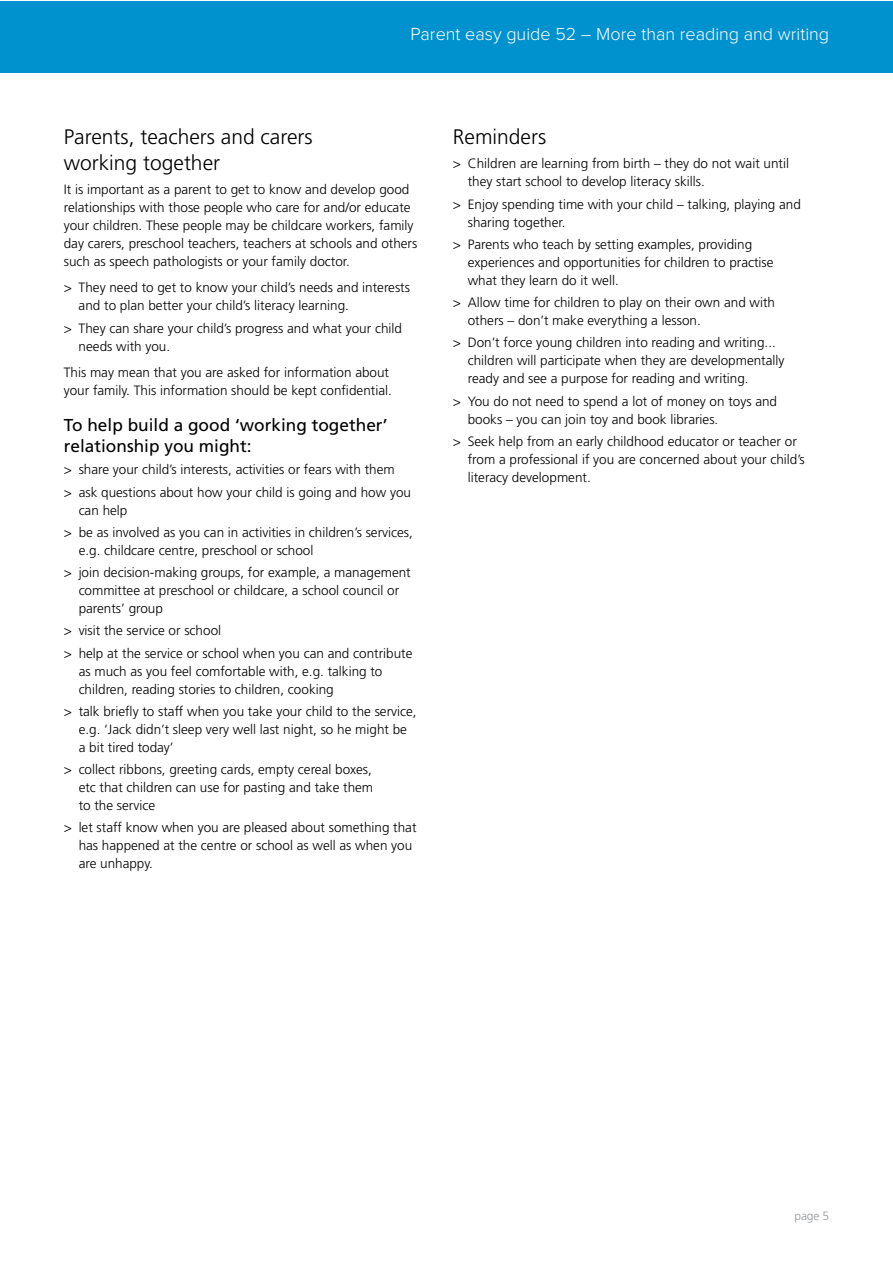
<style>
.page{position:relative;width:893px;height:1263px;background:#fff}
.page>*{position:absolute;margin:0;border:0;box-sizing:border-box;transform-origin:0 0}
.t1{font:300 21px/25.5px "Frutiger";color:#000}
.t2{font:300 18px "Proxima Nova";color:#fff}
.t3{font:17.25px/21px "Frutiger";color:#000}
.t4{font:300 13.5px/18px "Frutiger";color:#000}
.t5{font:300 12px "Frutiger";color:#939598}
</style>
<div class="page">
<div style="left:0;top:1px;width:892px;height:71px;background:#0092cf"></div>
<h2 class="t2" style="left:411px;top:26px;width:420px">Parent easy guide 52 – More than reading and writing</h2>
<h1 class="t1" style="left:64px;top:124px;width:250px">Parents, teachers and carers working together</h1>
<p class="t4" style="left:64px;top:180px;width:355px">It is important as a parent to get to know and develop good relationships with those people who care for and/or educate your children. These people may be childcare workers, family day carers, preschool teachers, teachers at schools and others such as speech pathologists or your family doctor.</p>
<p class="t4" style="left:79px;top:279px;width:333px;text-indent:-15px">&gt; They need to get to know your child’s needs and interests and to plan better your child’s literacy learning.</p>
<p class="t4" style="left:79px;top:319px;width:325px;text-indent:-15px">&gt; They can share your child’s progress and what your child needs with you.</p>
<p class="t4" style="left:64px;top:363px;width:330px">This may mean that you are asked for information about your family. This information should be kept confidential.</p>
<p class="t3" style="left:64px;top:414px;width:325px">To help build a good ‘working together’ relationship you might:</p>
<p class="t4" style="left:64px;top:459px;width:349px;line-height:22.2px">&gt; share your child’s interests, activities or fears with them<br>&gt; ask questions about how your child is going and how you</p>
<p class="t4" style="left:64px;top:499px;width:351px;line-height:22.2px;text-indent:15px">can help<br>&gt; be as involved as you can in activities in children’s services,</p>
<p class="t4" style="left:64px;top:539px;width:348px;line-height:22.2px;text-indent:15px">e.g. childcare centre, preschool or school<br>&gt; join decision-making groups, for example, a management</p>
<p class="t4" style="left:79px;top:581px;width:322px">committee at preschool or childcare, a school council or parents’ group</p>
<p class="t4" style="left:64px;top:619px;width:350px;line-height:22.2px">&gt; visit the service or school<br>&gt; help at the service or school when you can and contribute</p>
<p class="t4" style="left:79px;top:662px;width:305px">as much as you feel comfortable with, e.g. talking to children, reading stories to children, cooking</p>
<p class="t4" style="left:79px;top:702px;width:340px;text-indent:-15px">&gt; talk briefly to staff when you take your child to the service, e.g. ‘Jack didn’t sleep very well last night, so he might be a bit tired today’</p>
<p class="t4" style="left:79px;top:760px;width:296px;text-align:justify;text-indent:-15px">&gt; collect ribbons, greeting cards, empty cereal boxes, etc that children can use for pasting and take them to the service</p>
<p class="t4" style="left:79px;top:819px;width:339px;text-indent:-15px">&gt; let staff know when you are pleased about something that has happened at the centre or school as well as when you are unhappy.</p>
<h1 class="t1" style="left:453px;top:124px;width:95px">Reminders</h1>
<p class="t4" style="left:468px;top:155px;width:323px;text-indent:-15px">&gt; Children are learning from birth – they do not wait until they start school to develop literacy skills.</p>
<p class="t4" style="left:468px;top:195px;width:335px;text-indent:-15px">&gt; Enjoy spending time with your child – talking, playing and sharing together.</p>
<p class="t4" style="left:468px;top:235px;width:307px;text-indent:-15px">&gt; Parents who teach by setting examples, providing experiences and opportunities for children to practise what they learn do it well.</p>
<p class="t4" style="left:468px;top:293px;width:309px;text-indent:-15px">&gt; Allow time for children to play on their own and with others – don’t make everything a lesson.</p>
<p class="t4" style="left:468px;top:334px;width:318px;text-indent:-15px">&gt; Don’t force young children into reading and writing... children will participate when they are developmentally ready and see a purpose for reading and writing.</p>
<p class="t4" style="left:468px;top:392px;width:311px;text-indent:-15px">&gt; You do not need to spend a lot of money on toys and books – you can join toy and book libraries.</p>
<p class="t4" style="left:468px;top:432px;width:339px;text-indent:-15px">&gt; Seek help from an early childhood educator or teacher or from a professional if you are concerned about your child’s literacy development.</p>
<p class="t5" style="left:794px;top:1209px;width:36px">page 5</p>
</div>
